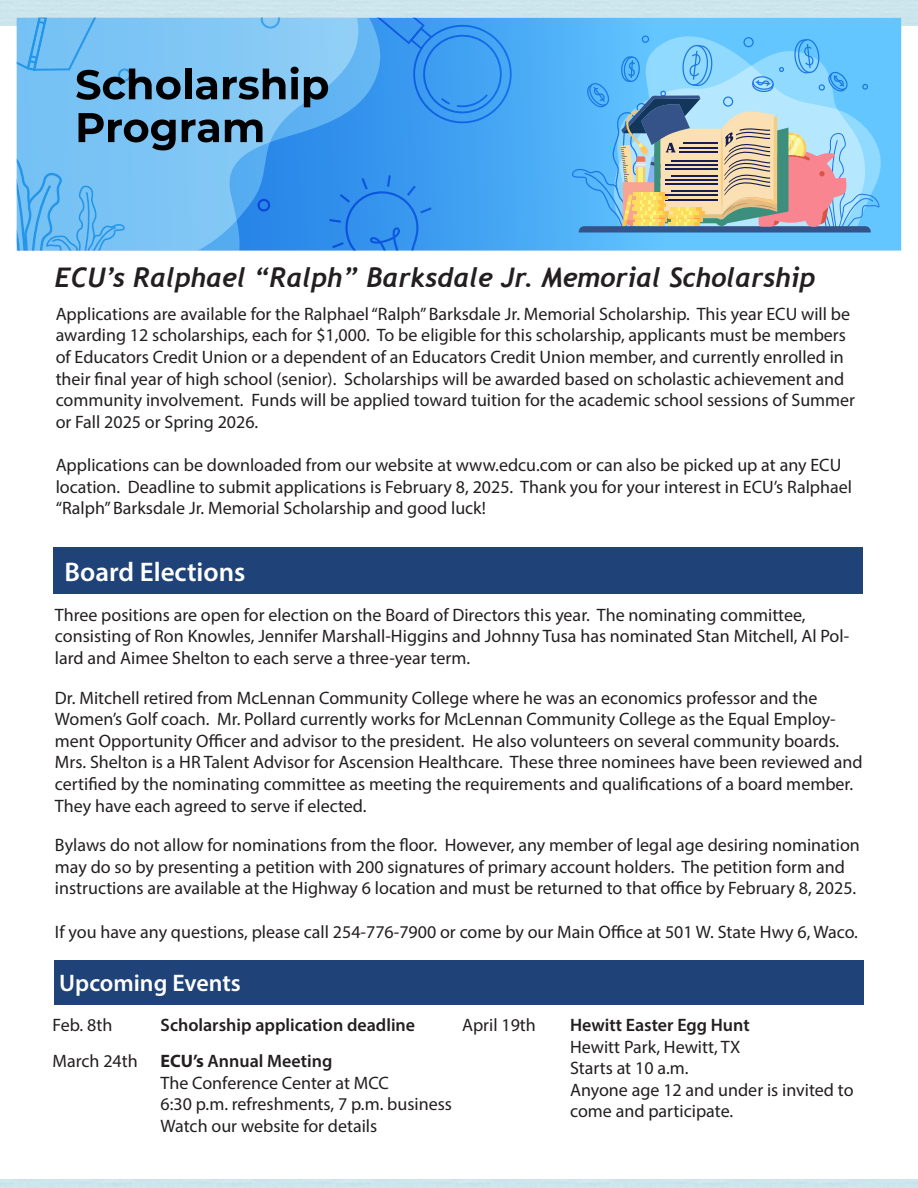
<style>
.page{position:relative;width:918px;height:1188px;background:#fff}
.page>*{position:absolute;margin:0;border:0;box-sizing:border-box;transform-origin:0 0}
.t1{font:italic 700 27px "Trebuchet";color:#231f20}
.t2{font:600 27px "Myriad Pro";color:#fff}
.t3{font:600 24px "Myriad Pro";color:#fff}
.t4{font:18px/21.6px "Myriad Pro";color:#231f20}
.t5{font:600 18px "Myriad Pro";color:#231f20}
.s1{font-weight:700}
</style>
<div class="page">
<div style="left:53px;top:547px;width:809px;height:47px;background:#1f4379"></div>
<div style="left:54px;top:960px;width:810px;height:44px;background:#1f4379"></div>
<svg style="left:380px;top:18px;width:521px;height:233px;background:#51b2f8"></svg>
<svg style="left:380px;top:175px;width:52px;height:76px;background:#3592ed"></svg>
<svg style="left:380px;top:18px;width:132px;height:109px;background:#3a99ef"></svg>
<svg style="left:17px;top:18px;width:363px;height:233px;background:#63b2f1"></svg>
<svg style="left:17px;top:18px;width:164px;height:82px;background:#69acda"></svg>
<div style="left:185px;top:69px;width:6px;height:30px;background:#000"></div>
<svg style="left:196px;top:77px;width:21px;height:23px"></svg>
<svg style="left:223px;top:67px;width:105px;height:40px;background:#56819e"></svg>
<svg style="left:79px;top:113px;width:97px;height:37px;background:#497593"></svg>
<svg style="left:182px;top:119px;width:37px;height:23px"></svg>
<svg style="left:225px;top:119px;width:37px;height:23px"></svg>
<svg style="left:572px;top:35px;width:308px;height:198px;background:#8fb9d2"></svg>
<p class="t1" style="left:55px;top:260px;width:762px">ECU’s Ralphael “Ralph” Barksdale Jr. Memorial Scholarship</p>
<p class="t4" style="left:56px;top:303px;width:801px">Applications are available for the Ralphael “Ralph” Barksdale Jr. Memorial Scholarship. This year ECU will be awarding 12 scholarships, each for $1,000. To be eligible for this scholarship, applicants must be members of Educators Credit Union or a dependent of an Educators Credit Union member, and currently enrolled in their final year of high school (senior). Scholarships will be awarded based on scholastic achievement and community involvement. Funds will be applied toward tuition for the academic school sessions of Summer or Fall 2025 or Spring 2026.</p>
<p class="t4" style="left:56px;top:454px;width:798px">Applications can be downloaded from our website at www.edcu.com or can also be picked up at any ECU location. Deadline to submit applications is February 8, 2025. Thank you for your interest in ECU’s Ralphael “Ralph” Barksdale Jr. Memorial Scholarship and good luck!</p>
<p class="t2" style="left:65px;top:554px;width:182px">Board Elections</p>
<p class="t4" style="left:55px;top:604px;width:752px">Three positions are open for election on the Board of Directors this year. The nominating committee,</p>
<p class="t4" style="left:55px;top:625px;width:796px">consisting of Ron Knowles, Jennifer Marshall-Higgins and Johnny Tusa has nominated Stan Mitchell, Al Pol&shy;lard and Aimee Shelton to each serve a three-year term.</p>
<p class="t4" style="left:55px;top:686px;width:809px">Dr. Mitchell retired from McLennan Community College where he was an economics professor and the Women’s Golf coach. Mr. Pollard currently works for McLennan Community College as the Equal Employ&shy;ment Opportunity Officer and advisor to the president. He also volunteers on several community boards.<br>Mrs. Shelton is a HR Talent Advisor for Ascension Healthcare. These three nominees have been reviewed and certified by the nominating committee as meeting the requirements and qualifications of a board member.<br>They have each agreed to serve if elected.</p>
<p class="t4" style="left:55px;top:834px;width:807px">Bylaws do not allow for nominations from the floor. However, any member of legal age desiring nomination may do so by presenting a petition with 200 signatures of primary account holders. The petition form and instructions are available at the Highway 6 location and must be returned to that office by February 8, 2025.</p>
<p class="t4" style="left:55px;top:920px;width:805px">If you have any questions, please call 254-776-7900 or come by our Main Office at 501 W. State Hwy 6, Waco.</p>
<p class="t3" style="left:59px;top:968px;width:183px">Upcoming Events</p>
<p class="t4" style="left:53px;top:1014px;width:61px">Feb. 8th</p>
<p class="t5" style="left:161px;top:1014px;width:256px">Scholarship application deadline</p>
<p class="t4" style="left:53px;top:1050px;width:87px">March 24th</p>
<p class="t5" style="left:161px;top:1050px;width:173px"><span class="s1">ECU’s</span> Annual Meeting</p>
<p class="t4" style="left:161px;top:1071px;width:293px">The Conference Center at MCC<br>6:30 p.m. refreshments, 7 p.m. business</p>
<p class="t4" style="left:161px;top:1115px;width:218px">Watch our website for details</p>
<p class="t4" style="left:462px;top:1014px;width:75px">April 19th</p>
<p class="t5" style="left:570px;top:1014px;width:181px">Hewitt Easter Egg Hunt</p>
<p class="t4" style="left:570px;top:1035px;width:172px">Hewitt Park, Hewitt, TX</p>
<p class="t4" style="left:570px;top:1057px;width:120px">Starts at 10 a.m.</p>
<p class="t4" style="left:570px;top:1079px;width:285px">Anyone age 12 and under is invited to</p>
<p class="t4" style="left:570px;top:1100px;width:165px">come and participate.</p>
</div>
